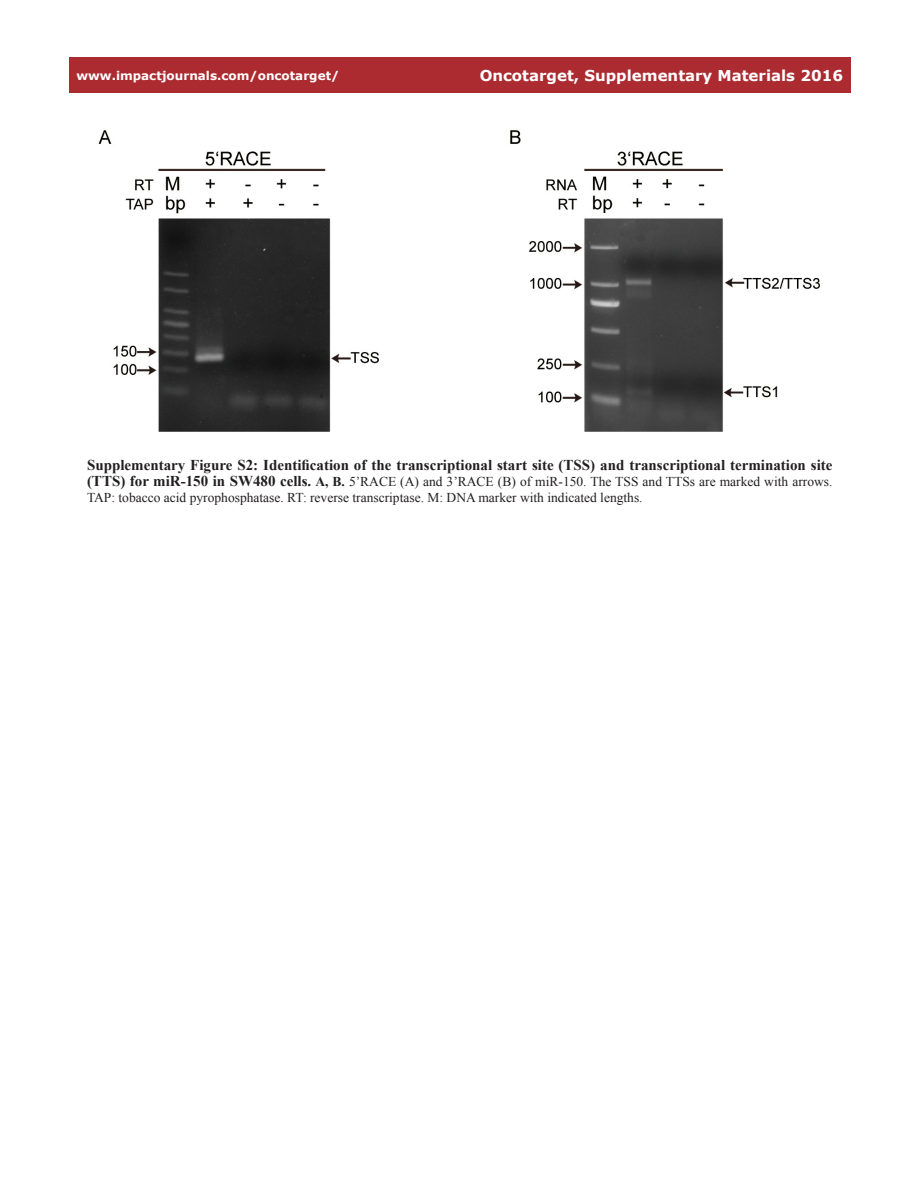
<style>
.page{position:relative;width:918px;height:1188px;background:#fff}
.page>*{position:absolute;margin:0;border:0;box-sizing:border-box;transform-origin:0 0}
.figuretext{font:700 15px "Times New Roman";color:#231f20}
.t1{font:700 15px "Verdana";color:#fff}
.figuretext-2{font:13.5px/16.2px "Times New Roman";color:#231f20}
.t2{font:700 12px "Verdana";color:#fff}
.s1{font-weight:700;font-size:15px}
.s2{font-weight:700}
</style>
<div class="page">
<div style="left:69px;top:57px;width:781px;height:36px;background:#ac2b31"></div>
<img style="left:98px;top:130px;width:722px;height:302px">
<p class="t2" style="left:76px;top:67px;width:264px">www.impactjournals.com/oncotarget/</p>
<p class="t1" style="left:480px;top:65px;width:365px">Oncotarget, Supplementary Materials 2016</p>
<p class="figuretext" style="left:87px;top:454px;width:747px">Supplementary Figure S2: Identification of the transcriptional start site (TSS) and transcriptional termination site</p>
<p class="figuretext-2" style="left:87px;top:473px;width:747px"><span class="s1">(TTS) for miR-150 in SW480 cells.</span> <span class="s2">A, B.</span> 5’RACE (A) and 3’RACE (B) of miR-150. The TSS and TTSs are marked with arrows.<br>TAP: tobacco acid pyrophosphatase. RT: reverse transcriptase. M: DNA marker with indicated lengths.</p>
</div>
